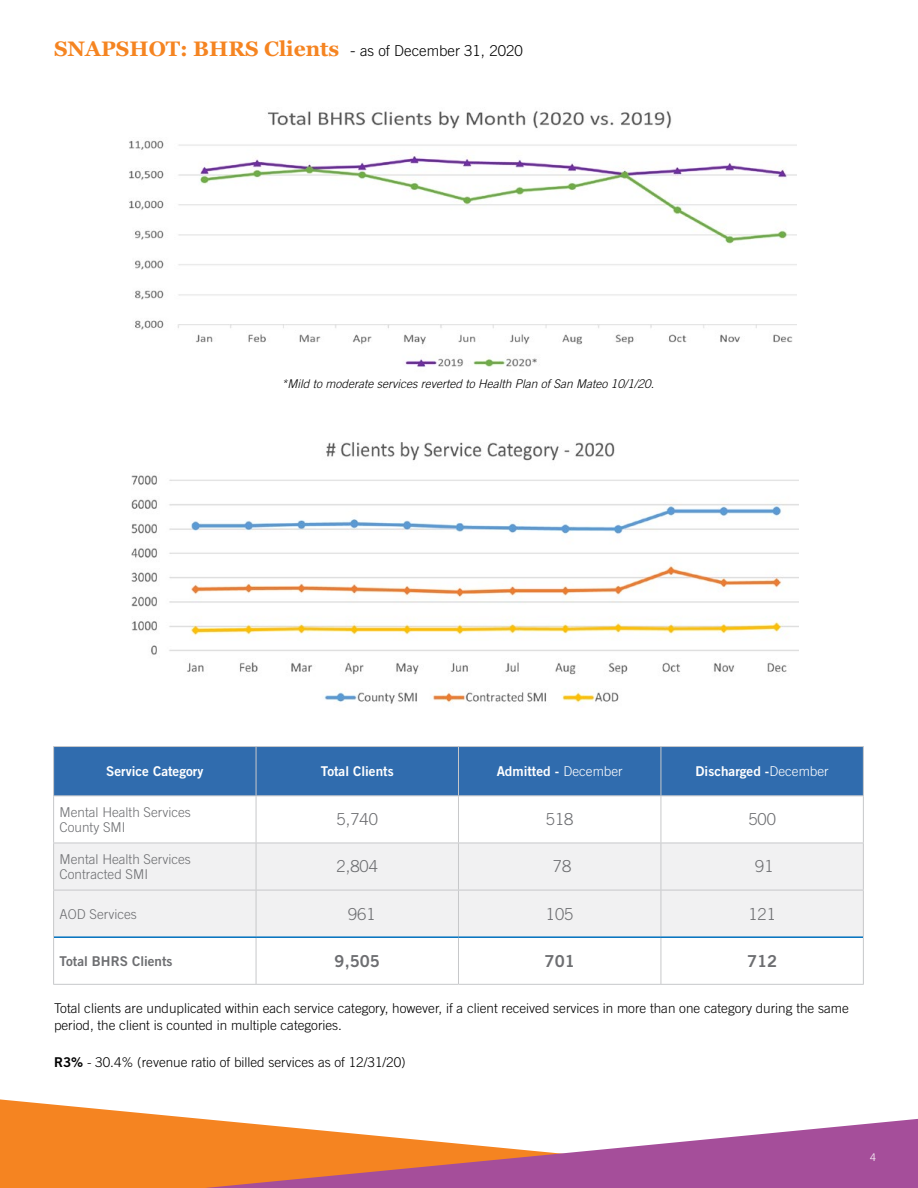
<style>
.page{position:relative;width:918px;height:1188px;background:#fff}
.page>*{position:absolute;margin:0;border:0;box-sizing:border-box;transform-origin:0 0}
.t1{font:700 21px "Georgia";color:#f58421}
.t2{font:300 16.5px "Trade Gothic LT Std";color:#6d6e71}
.t3{font:16.5px "Trade Gothic LT Std Bd 2";color:#6d6e71}
.t4{font:300 13.5px/18px "Trade Gothic LT Std";color:#000}
.t5{font:300 13.5px/15px "Trade Gothic LT Std";color:#6d6e71}
.t6{font:13.5px "Trade Gothic LT Std Bd 2";color:#fff}
.t7{font:13.5px "Trade Gothic LT Std Bd 2";color:#6d6e71}
.t8{font:italic 300 12px "Trade Gothic LT Std";color:#000}
.t9{font:300 10.5px "Trade Gothic LT Std";color:#fff}
.s1{font-family:"Trade Gothic LT Std";font-weight:300;font-size:16.5px;color:#000}
.s2{font-family:"Trade Gothic LT Std";font-weight:300;font-size:15px;color:#000}
.s3{font-family:"Trade Gothic LT Std";font-weight:300}
.s4{font-family:"Trade Gothic LT Std Bd 2";font-weight:400}
</style>
<div class="page">
<svg style="left:0;top:1099px;width:918px;height:89px"></svg>
<svg style="left:205px;top:1119px;width:713px;height:69px"></svg>
<div style="left:54px;top:747px;width:809px;height:48px;background:#306cae"></div>
<svg style="left:54px;top:796px;width:809px;height:188px"></svg>
<div style="left:54px;top:844px;width:809px;height:92px;background:#f1f1f2"></div>
<hr style="left:53px;top:795px;width:203px;height:1px;background:#c7c8ca">
<hr style="left:53px;top:843px;width:1px;height:47px;background:#c7c8ca">
<hr style="left:256px;top:843px;width:1px;height:47px;background:#c7c8ca">
<hr style="left:458px;top:843px;width:1px;height:47px;background:#c7c8ca">
<hr style="left:661px;top:843px;width:1px;height:47px;background:#c7c8ca">
<hr style="left:863px;top:843px;width:1px;height:47px;background:#c7c8ca">
<hr style="left:53px;top:937px;width:1px;height:47px;background:#c7c8ca">
<hr style="left:53px;top:984px;width:203px;height:1px;background:#c7c8ca">
<hr style="left:53px;top:746px;width:203px;height:1px;background:#c7c8ca">
<hr style="left:53px;top:747px;width:1px;height:48px;background:#c7c8ca">
<hr style="left:256px;top:746px;width:202px;height:1px;background:#c7c8ca">
<hr style="left:256px;top:747px;width:1px;height:48px;background:#c7c8ca">
<hr style="left:458px;top:746px;width:203px;height:1px;background:#c7c8ca">
<hr style="left:661px;top:746px;width:203px;height:1px;background:#c7c8ca">
<hr style="left:458px;top:747px;width:1px;height:48px;background:#c7c8ca">
<hr style="left:661px;top:747px;width:1px;height:48px;background:#c7c8ca">
<hr style="left:863px;top:747px;width:1px;height:48px;background:#c7c8ca">
<hr style="left:53px;top:796px;width:1px;height:47px;background:#c7c8ca">
<hr style="left:53px;top:843px;width:203px;height:1px;background:#c7c8ca">
<hr style="left:256px;top:795px;width:202px;height:1px;background:#c7c8ca">
<hr style="left:256px;top:796px;width:1px;height:47px;background:#c7c8ca">
<hr style="left:458px;top:795px;width:203px;height:1px;background:#c7c8ca">
<hr style="left:458px;top:796px;width:1px;height:47px;background:#c7c8ca">
<hr style="left:661px;top:795px;width:203px;height:1px;background:#c7c8ca">
<hr style="left:661px;top:796px;width:1px;height:47px;background:#c7c8ca">
<hr style="left:863px;top:796px;width:1px;height:47px;background:#c7c8ca">
<hr style="left:256px;top:843px;width:202px;height:1px;background:#c7c8ca">
<hr style="left:458px;top:843px;width:203px;height:1px;background:#c7c8ca">
<hr style="left:661px;top:843px;width:203px;height:1px;background:#c7c8ca">
<hr style="left:256px;top:938px;width:1px;height:46px;background:#c7c8ca">
<hr style="left:458px;top:938px;width:1px;height:46px;background:#c7c8ca">
<hr style="left:661px;top:938px;width:1px;height:46px;background:#c7c8ca">
<hr style="left:863px;top:937px;width:1px;height:47px;background:#c7c8ca">
<hr style="left:256px;top:984px;width:202px;height:1px;background:#c7c8ca">
<hr style="left:458px;top:984px;width:203px;height:1px;background:#c7c8ca">
<hr style="left:661px;top:984px;width:203px;height:1px;background:#c7c8ca">
<hr style="left:53px;top:890px;width:203px;height:1px;background:#c7c8ca">
<hr style="left:53px;top:890px;width:1px;height:47px;background:#c7c8ca">
<hr style="left:256px;top:890px;width:202px;height:1px;background:#c7c8ca">
<hr style="left:256px;top:890px;width:1px;height:46px;background:#c7c8ca">
<hr style="left:458px;top:890px;width:203px;height:1px;background:#c7c8ca">
<hr style="left:458px;top:890px;width:1px;height:46px;background:#c7c8ca">
<hr style="left:661px;top:890px;width:203px;height:1px;background:#c7c8ca">
<hr style="left:661px;top:890px;width:1px;height:46px;background:#c7c8ca">
<hr style="left:863px;top:890px;width:1px;height:47px;background:#c7c8ca">
<hr style="left:54px;top:936px;width:202px;height:2px;background:#0070be">
<hr style="left:256px;top:936px;width:202px;height:2px;background:#0070be">
<hr style="left:458px;top:936px;width:203px;height:2px;background:#0070be">
<hr style="left:661px;top:936px;width:202px;height:2px;background:#0070be">
<img style="left:132px;top:442px;width:666px;height:262px">
<img style="left:129px;top:110px;width:667px;height:257px">
<h1 class="t1" style="left:54px;top:35px;width:470px">SNAPSHOT: BHRS Clients <span class="s1">-</span> <span class="s2">as of December 31, 2020</span></h1>
<p class="t8" style="left:281px;top:376px;width:374px">*Mild to moderate services reverted to Health Plan of San Mateo 10/1/20.</p>
<p class="t6" style="left:106px;top:763px;width:99px">Service Category</p>
<p class="t6" style="left:321px;top:763px;width:74px">Total Clients</p>
<p class="t6" style="left:497px;top:763px;width:127px">Admitted - <span class="s3">December</span></p>
<p class="t6" style="left:696px;top:763px;width:135px">Discharged -<span class="s3">December</span></p>
<p class="t5" style="left:60px;top:804px;width:133px">Mental Health Services<br>County SMI</p>
<p class="t2" style="left:337px;top:810px;width:43px">5,740</p>
<p class="t2" style="left:546px;top:810px;width:29px">518</p>
<p class="t2" style="left:748px;top:810px;width:29px">500</p>
<p class="t5" style="left:60px;top:851px;width:133px">Mental Health Services<br>Contracted SMI</p>
<p class="t2" style="left:337px;top:857px;width:43px">2,804</p>
<p class="t2" style="left:553px;top:857px;width:20px">78</p>
<p class="t2" style="left:755px;top:857px;width:20px">91</p>
<p class="t5" style="left:60px;top:906px;width:79px">AOD Services</p>
<p class="t2" style="left:348px;top:904px;width:29px">961</p>
<p class="t2" style="left:546px;top:904px;width:29px">105</p>
<p class="t2" style="left:748px;top:904px;width:29px">121</p>
<p class="t7" style="left:60px;top:952px;width:114px">Total BHRS Clients</p>
<p class="t3" style="left:335px;top:951px;width:47px">9,505</p>
<p class="t3" style="left:545px;top:951px;width:32px">701</p>
<p class="t3" style="left:747px;top:951px;width:32px">712</p>
<p class="t4" style="left:54px;top:999px;width:796px">Total clients are unduplicated within each service category, however, if a client received services in more than one category during the same period, the client is counted in multiple categories.</p>
<p class="t4" style="left:54px;top:1053px;width:353px"><span class="s4">R3%</span> - 30.4% (revenue ratio of billed services as of 12/31/20)</p>
<p class="t9" style="left:870px;top:1151px;width:7px">4</p>
</div>
